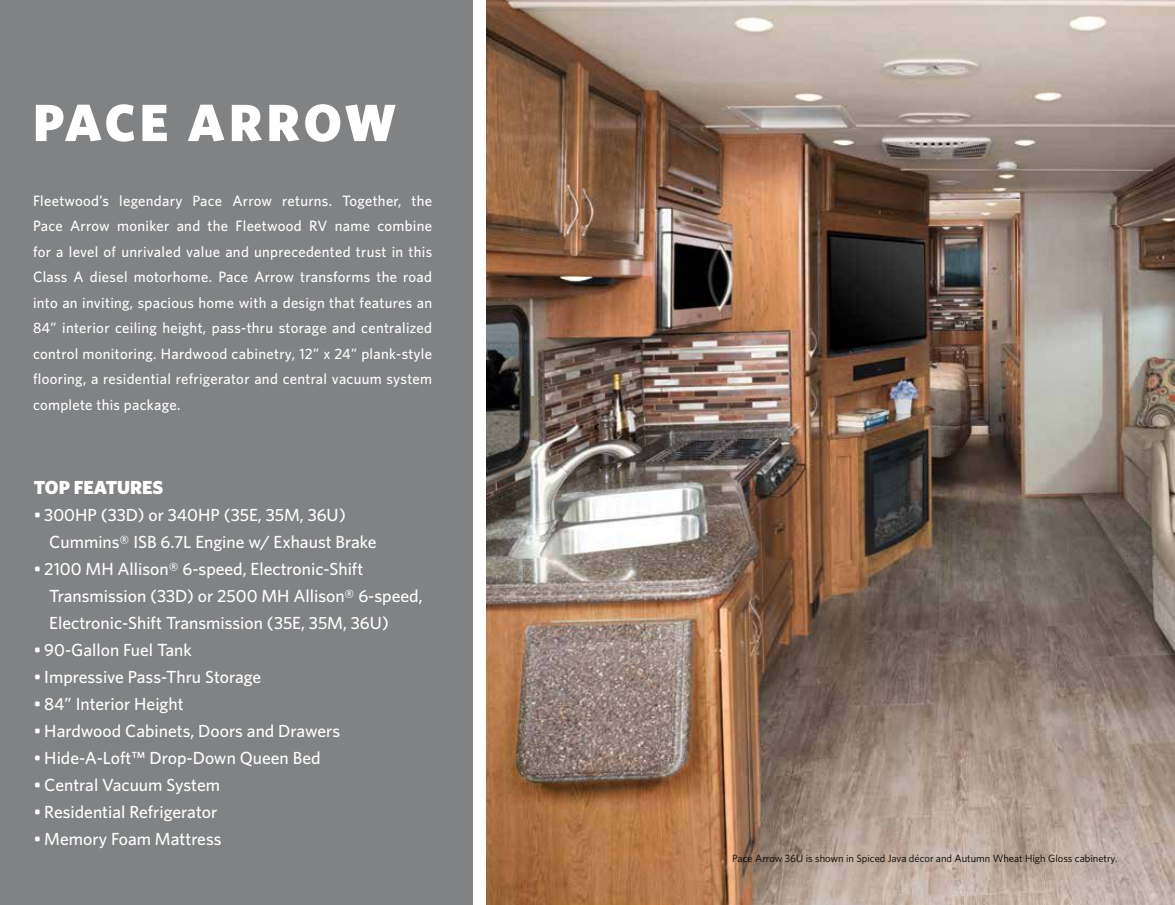
<style>
.page{position:relative;width:1175px;height:905px;background:#fff}
.page>*{position:absolute;margin:0;border:0;box-sizing:border-box;transform-origin:0 0}
.t1{font:52.5px "Whitney Black SC";letter-spacing:.07em;color:#fff}
.t2{font:900 18.9px "Whitney";color:#fff}
.t3{font:500 17.55px/27px "Whitney";color:#fff}
.t4{font:500 15px/25.5px "Whitney";letter-spacing:.02em;color:#fff;text-align:justify}
.t5{font:10.5px "Whitney";color:#000}
</style>
<div class="page">
<div style="left:0;top:0;width:472px;height:904px;background:#808284"></div>
<img style="left:486px;top:0;width:688px;height:904px">
<h1 class="t1" style="left:33px;top:91px;width:364px">PACE ARROW</h1>
<p class="t4" style="left:33px;top:187px;width:401px">Fleetwood’s legendary Pace Arrow returns. Together, the Pace Arrow moniker and the Fleetwood RV name combine for a level of unrivaled value and unprecedented trust in this Class A diesel motorhome. Pace Arrow transforms the road into an inviting, spacious home with a design that features an 84” interior ceiling height, pass-thru storage and centralized control monitoring. Hardwood cabinetry, 12” x 24” plank-style flooring, a residential refrigerator and central vacuum system complete this package.</p>
<p class="t2" style="left:34px;top:476px;width:131px">TOP FEATURES</p>
<p class="t3" style="left:49px;top:501px;width:329px;text-indent:-15px">• 300HP (33D) or 340HP (35E, 35M, 36U)<br>Cummins® ISB 6.7L Engine w/ Exhaust Brake</p>
<p class="t3" style="left:49px;top:555px;width:375px;text-indent:-15px">• 2100 MH Allison® 6-speed, Electronic-Shift<br>Transmission (33D) or 2500 MH Allison® 6-speed,<br>Electronic-Shift Transmission (35E, 35M, 36U)</p>
<p class="t3" style="left:34px;top:636px;width:159px">• 90-Gallon Fuel Tank</p>
<p class="t3" style="left:34px;top:663px;width:229px">• Impressive Pass-Thru Storage</p>
<p class="t3" style="left:34px;top:690px;width:151px">• 84” Interior Height</p>
<p class="t3" style="left:34px;top:717px;width:308px">• Hardwood Cabinets, Doors and Drawers</p>
<p class="t3" style="left:34px;top:744px;width:288px">• Hide-A-Loft™ Drop-Down Queen Bed</p>
<p class="t3" style="left:34px;top:771px;width:188px">• Central Vacuum System</p>
<p class="t3" style="left:34px;top:798px;width:185px">• Residential Refrigerator</p>
<p class="t3" style="left:34px;top:825px;width:189px">• Memory Foam Mattress</p>
<p class="t5" style="left:732px;top:852px;width:387px">Pace Arrow 36U is shown in Spiced Java décor and Autumn Wheat High Gloss cabinetry.</p>
</div>
